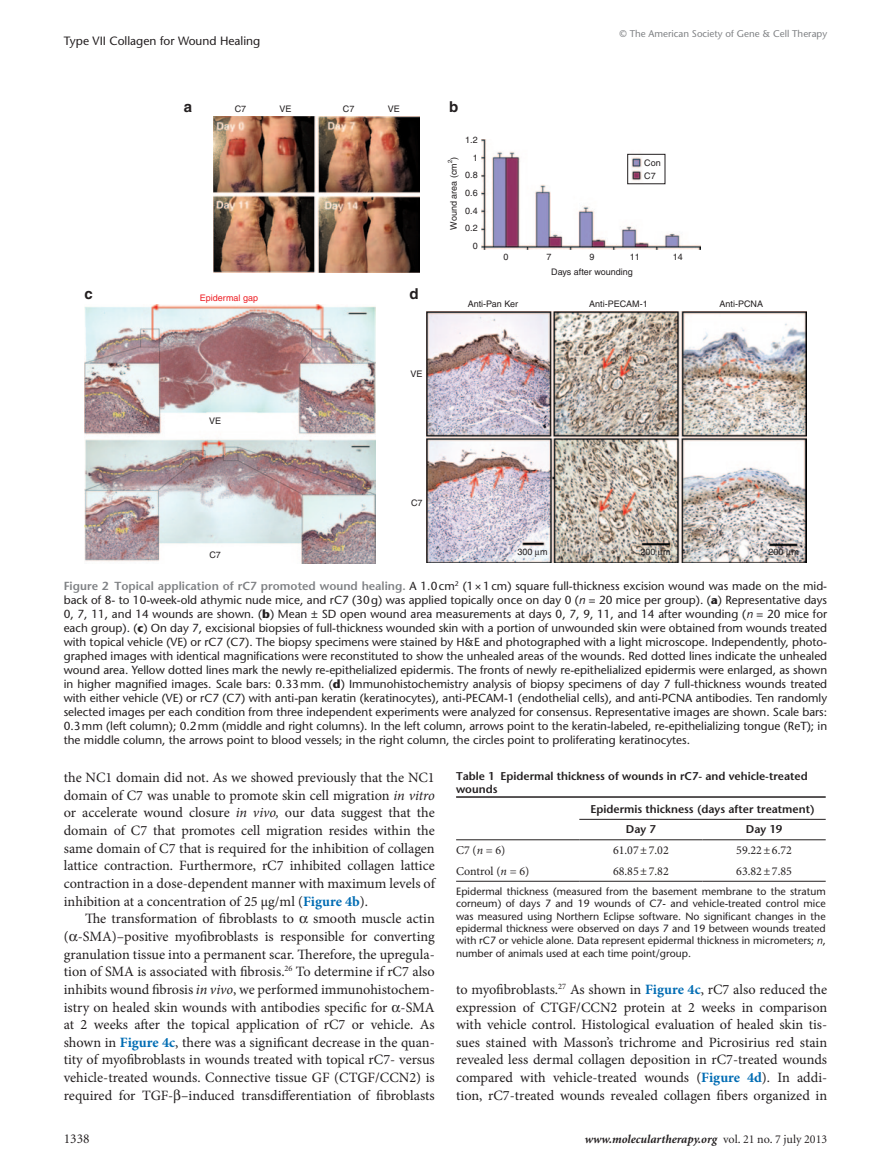
<style>
.page{position:relative;width:891px;height:1175px;background:#fff}
.page>*{position:absolute;margin:0;border:0;box-sizing:border-box;transform-origin:0 0}
.t1{font:700 15px "Helvetica";color:#231f20}
.t2{font:14.25px/17.7px "Minion Pro";color:#231f20;text-align:justify}
.t3{font:13.5px "Minion";color:#231f20}
.t4{font:12px "Minion Pro";color:#231f20}
.t5{font:italic 700 12px "Minion";color:#231f20}
.t6{font:12px "Stone Sans";color:#231f20}
.t7{font:11.7px/14.1px "Stone Sans";color:#231f20;text-align:justify}
.t8{font:600 11.25px/12.8px "ITC Stone Sans";color:#231f20}
.t9{font:10.5px/12.5px "ITC Stone Sans";color:#231f20;text-align:justify}
.t10{font:9.75px "Stone Sans";color:#808285}
.t11{font:9px/15.5px "Helvetica";color:#231f20;text-align:center}
.t12{font:9px "Helvetica";color:#ee1d23}
.t13{font:6px "Helvetica";color:#231f20}
.s1{font-family:"ITC Stone Sans";font-weight:600;color:#808285}
.s2{font-style:italic}
.s3{font-weight:700}
.s4{font-weight:700;color:#006cb3}
.s5{font-family:"Stone Sans";font-style:italic}
.s6{font-weight:400;font-style:normal}
</style>
<div class="page">
<hr style="left:456px;top:796px;width:370px;height:1px;background:#231f20">
<hr style="left:456px;top:839px;width:123px;height:1px;background:#231f20">
<hr style="left:579px;top:819px;width:247px;height:1px;background:#231f20">
<hr style="left:579px;top:839px;width:124px;height:1px;background:#231f20">
<hr style="left:703px;top:839px;width:123px;height:1px;background:#231f20">
<hr style="left:456px;top:881px;width:123px;height:1px;background:#231f20">
<hr style="left:579px;top:881px;width:124px;height:1px;background:#231f20">
<hr style="left:703px;top:881px;width:123px;height:1px;background:#231f20">
<img style="left:85px;top:304px;width:291px;height:259px">
<img style="left:427px;top:311px;width:379px;height:252px">
<img style="left:481px;top:139px;width:220px;height:110px">
<img style="left:213px;top:116px;width:206px;height:156px">
<div style="left:627px;top:154px;width:38px;height:30px;border:1px solid #231f20"></div>
<svg style="left:535px;top:551px;width:5px;height:6px"></svg>
<svg style="left:658px;top:551px;width:5px;height:6px"></svg>
<svg style="left:786px;top:551px;width:5px;height:6px"></svg>
<p class="t6" style="left:64px;top:34px;width:198px">Type VII Collagen for Wound Healing</p>
<p class="t1" style="left:184px;top:98px;width:10px">a</p>
<p class="t11" style="left:235px;top:101px;width:13px">C7</p>
<p class="t11" style="left:280px;top:101px;width:14px">VE</p>
<p class="t11" style="left:343px;top:101px;width:13px">C7</p>
<p class="t11" style="left:388px;top:101px;width:14px">VE</p>
<p class="t1" style="left:85px;top:285px;width:10px">c</p>
<p class="t1" style="left:410px;top:285px;width:11px">d</p>
<p class="t12" style="left:200px;top:293px;width:60px">Epidermal gap</p>
<p class="t11" style="left:209px;top:412px;width:14px">VE</p>
<p class="t11" style="left:411px;top:365px;width:14px">VE</p>
<p class="t1" style="left:449px;top:98px;width:11px">b</p>
<p class="t11" style="left:465px;top:132px;width:14px">1.2</p>
<p class="t11" style="left:473px;top:150px;width:7px">1</p>
<p class="t11" style="left:446px;top:229px;width:74px;rotate:-90deg">Wound area (cm )</p>
<p class="t13" style="left:447px;top:163px;width:5px;rotate:-90deg">2</p>
<p class="t11" style="left:465px;top:167px;width:14px">0.8</p>
<p class="t11" style="left:465px;top:185px;width:14px">0.6</p>
<p class="t11" style="left:465px;top:203px;width:14px">0.4</p>
<p class="t11" style="left:465px;top:220px;width:14px">0.2</p>
<p class="t11" style="left:473px;top:238px;width:7px">0</p>
<p class="t10" style="left:620px;top:28px;width:209px">© The American Society of Gene &amp; Cell Therapy</p>
<p class="t11" style="left:644px;top:156px;width:18px;line-height:13px;text-align:left">Con<br>C7</p>
<p class="t11" style="left:504px;top:249px;width:7px">0</p>
<p class="t11" style="left:547px;top:249px;width:7px">7</p>
<p class="t11" style="left:551px;top:249px;width:83px">9<br>Days after wounding</p>
<p class="t11" style="left:468px;top:296px;width:52px">Anti-Pan Ker</p>
<p class="t11" style="left:630px;top:249px;width:12px">11</p>
<p class="t11" style="left:673px;top:249px;width:12px">14</p>
<p class="t11" style="left:589px;top:296px;width:60px">Anti-PECAM-1</p>
<p class="t11" style="left:720px;top:296px;width:45px">Anti-PCNA</p>
<p class="t11" style="left:411px;top:495px;width:13px">C7</p>
<p class="t11" style="left:209px;top:546px;width:13px">C7</p>
<p class="t11" style="left:517px;top:544px;width:32px">300 m</p>
<p class="t11" style="left:640px;top:544px;width:32px">200 m</p>
<p class="t11" style="left:769px;top:544px;width:32px">200 m</p>
<p class="t7" style="left:64px;top:578px;width:765px"><span class="s1">Figure 2 Topical application of rC7 promoted wound healing.</span> A 1.0cm<sup>2</sup> (1×1cm) square full-thickness excision wound was made on the mid&shy;back of 8- to 10-week-old athymic nude mice, and rC7 (30g) was applied topically once on day 0 (<span class="s2">n</span> = 20 mice per group). (<span class="s3">a</span>) Representative days 0, 7, 11, and 14 wounds are shown. (<span class="s3">b</span>) Mean ± SD open wound area measurements at days 0, 7, 9, 11, and 14 after wounding (<span class="s2">n</span> = 20 mice for each group). (<span class="s3">c</span>) On day 7, excisional biopsies of full-thickness wounded skin with a portion of unwounded skin were obtained from wounds treated with topical vehicle (VE) or rC7 (C7). The biopsy specimens were stained by H&amp;E and photographed with a light microscope. Independently, photo&shy;graphed images with identical magnifications were reconstituted to show the unhealed areas of the wounds. Red dotted lines indicate the unhealed wound area. Yellow dotted lines mark the newly re-epithelialized epidermis. The fronts of newly re-epithelialized epidermis were enlarged, as shown in higher magnified images. Scale bars: 0.33mm. (<span class="s3">d</span>) Immunohistochemistry analysis of biopsy specimens of day 7 full-thickness wounds treated with either vehicle (VE) or rC7 (C7) with anti-pan keratin (keratinocytes), anti-PECAM-1 (endothelial cells), and anti-PCNA antibodies. Ten randomly selected images per each condition from three independent experiments were analyzed for consensus. Representative images are shown. Scale bars:<br>0.3mm (left column); 0.2mm (middle and right columns). In the left column, arrows point to the keratin-labeled, re-epithelializing tongue (ReT); in the middle column, the arrows point to blood vessels; in the right column, the circles point to proliferating keratinocytes.</p>
<p class="t2" style="left:64px;top:768px;width:373px">the NC1 domain did not. As we showed previously that the NC1</p>
<p class="t2" style="left:64px;top:786px;width:373px">domain of C7 was unable to promote skin cell migration <span class="s2">in vitro</span></p>
<p class="t2" style="left:64px;top:804px;width:373px">or accelerate wound closure <span class="s2">in vivo,</span> our data suggest that the</p>
<p class="t2" style="left:64px;top:821px;width:373px">domain of C7 that promotes cell migration resides within the</p>
<p class="t2" style="left:64px;top:839px;width:373px">same domain of C7 that is required for the inhibition of collagen</p>
<p class="t2" style="left:64px;top:857px;width:373px">lattice contraction. Furthermore, rC7 inhibited collagen lattice</p>
<p class="t2" style="left:64px;top:874px;width:373px">contraction in a dose-dependent manner with maximum levels of</p>
<p class="t2" style="left:64px;top:892px;width:306px">inhibition at a concentration of 25 µg/ml (<span class="s4">Figure 4b</span>).</p>
<p class="t2" style="left:85px;top:910px;width:210px">The transformation of fibroblasts to</p>
<p class="t2" style="left:64px;top:910px;width:373px;text-indent:249px">smooth muscle actin ( -SMA)–positive myofibroblasts is responsible for converting granulation tissue into a permanent scar. Therefore, the upregula&shy;tion of SMA is associated with fibrosis.<sup>26</sup> To determine if rC7 also inhibits wound fibrosis <span class="s2">in vivo</span>, we performed immunohistochem&shy;istry on healed skin wounds with antibodies specific for -SMA at 2 weeks after the topical application of rC7 or vehicle. As shown in <span class="s4">Figure 4c</span>, there was a significant decrease in the quan&shy;tity of myofibroblasts in wounds treated with topical rC7- versus vehicle-treated wounds. Connective tissue GF (CTGF/CCN2) is required for TGF- –induced transdifferentiation of fibroblasts</p>
<p class="t8" style="left:456px;top:769px;width:353px">Table 1 Epidermal thickness of wounds in rC7- and vehicle-treated wounds</p>
<p class="t8" style="left:626px;top:798px;width:190px;line-height:20.4px;text-indent:-35px">Epidermis thickness (days after treatment)<br>Day 7</p>
<p class="t8" style="left:746px;top:823px;width:38px">Day 19</p>
<p class="t4" style="left:456px;top:842px;width:51px">C7 (<span class="s2">n</span> = 6)</p>
<p class="t4" style="left:613px;top:842px;width:57px">61.07±7.02</p>
<p class="t4" style="left:736px;top:842px;width:57px">59.22±6.72</p>
<p class="t4" style="left:456px;top:863px;width:75px">Control (<span class="s2">n</span> = 6)</p>
<p class="t4" style="left:613px;top:863px;width:57px">68.85±7.82</p>
<p class="t4" style="left:736px;top:863px;width:57px">63.82±7.85</p>
<p class="t9" style="left:456px;top:885px;width:371px">Epidermal thickness (measured from the basement membrane to the stratum corneum) of days 7 and 19 wounds of C7- and vehicle-treated control mice was measured using Northern Eclipse software. No significant changes in the epidermal thickness were observed on days 7 and 19 between wounds treated with rC7 or vehicle alone. Data represent epidermal thickness in micrometers; <span class="s5">n</span>, number of animals used at each time point/group.</p>
<p class="t2" style="left:456px;top:980px;width:373px">to myofibroblasts.<sup>27</sup> As shown in <span class="s4">Figure 4c</span>, rC7 also reduced the expression of CTGF/CCN2 protein at 2 weeks in comparison with vehicle control. Histological evaluation of healed skin tis&shy;sues stained with Masson’s trichrome and Picrosirius red stain revealed less dermal collagen deposition in rC7-treated wounds compared with vehicle-treated wounds (<span class="s4">Figure 4d</span>). In addi&shy;tion, rC7-treated wounds revealed collagen fibers organized in</p>
<p class="t3" style="left:64px;top:1132px;width:27px">1338</p>
<p class="t5" style="left:585px;top:1133px;width:244px">www.moleculartherapy.org <span class="s6">vol. 21 no. 7 july 2013</span></p>
</div>
